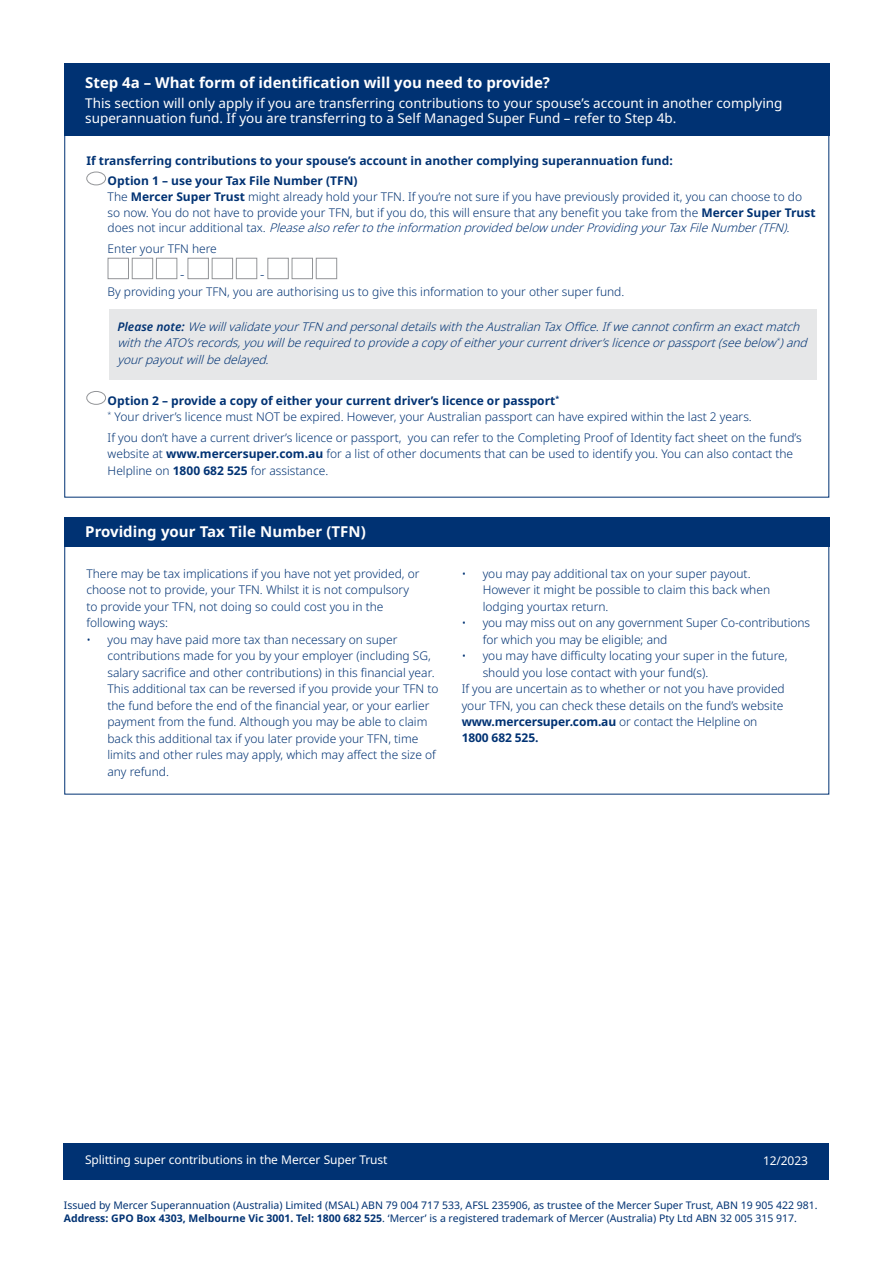
<style>
.page{position:relative;width:893px;height:1263px;background:#fff}
.page>*{position:absolute;margin:0;border:0;box-sizing:border-box;transform-origin:0 0}
.t1{font:700 15px "Noto Sans";color:#fff}
.t2{font:13.5px/15px "Noto Sans";color:#fff}
.t3{font:300 13.5px "Noto Sans";color:#003273}
.t4{font:300 12px/16.5px "Noto Sans";color:#003273}
.t5{font:italic 300 12px/16.5px "Noto Sans";color:#003273}
.t6{font:700 12px/20.7px "Noto Sans";color:#003273}
.t7{font:12px "Noto Sans";letter-spacing:-.01em;color:#fff}
.t8{font:10.5px/12.6px "Noto Sans";color:#003273}
.s1{font-weight:700}
.s2{font-style:italic}
.s3{font-weight:600}
.s4{font-weight:300}
</style>
<div class="page">
<div style="left:64px;top:1143px;width:765px;height:36px;background:#003273"></div>
<div style="left:86px;top:172px;width:20px;height:13px;border:1px solid #939598;border-radius:50%"></div>
<div style="left:108px;top:258px;width:21px;height:21px;background:#fff;border:1px solid #939598"></div>
<div style="left:132px;top:258px;width:21px;height:21px;background:#fff;border:1px solid #939598"></div>
<div style="left:156px;top:258px;width:21px;height:21px;background:#fff;border:1px solid #939598"></div>
<div style="left:188px;top:258px;width:21px;height:21px;background:#fff;border:1px solid #939598"></div>
<div style="left:212px;top:258px;width:21px;height:21px;background:#fff;border:1px solid #939598"></div>
<div style="left:236px;top:258px;width:21px;height:21px;background:#fff;border:1px solid #939598"></div>
<div style="left:267px;top:258px;width:22px;height:21px;background:#fff;border:1px solid #939598"></div>
<div style="left:292px;top:258px;width:21px;height:21px;background:#fff;border:1px solid #939598"></div>
<div style="left:316px;top:258px;width:21px;height:21px;background:#fff;border:1px solid #939598"></div>
<div style="left:109px;top:309px;width:707px;height:71px;background:#e6e7e8"></div>
<div style="left:86px;top:391px;width:20px;height:14px;border:1px solid #939598;border-radius:50%"></div>
<div style="left:64px;top:64px;width:765px;height:72px;background:#003273"></div>
<div style="left:64px;top:517px;width:765px;height:29px;background:#003273"></div>
<p class="t1" style="left:85px;top:72px;width:466px">Step 4a – What form of identification will you need to provide?</p>
<p class="t2" style="left:85px;top:95px;width:699px">This section will only apply if you are transferring contributions to your spouse’s account in another complying superannuation fund. If you are transferring to a Self Managed Super Fund – refer to Step 4b.</p>
<p class="t6" style="left:108px;top:150px;width:567px;text-indent:-21px">If transferring contributions to your spouse’s account in another complying superannuation fund:<br>Option 1 – use your Tax File Number (TFN)</p>
<p class="t4" style="left:108px;top:189px;width:709px;line-height:15.5px">The <span class="s1">Mercer Super Trust</span> might already hold your TFN. If you’re not sure if you have previously provided it, you can choose to do so now. You do not have to provide your TFN, but if you do, this will ensure that any benefit you take from the <span class="s1">Mercer Super Trust </span>d o e s n o t i n c u r a d d i t i o n a l t a x . <span class="s2">Pleasealsorefertotheinformationprovidedbelow underProvidingyourTaxFileNumber(TFN).</span></p>
<p class="t4" style="left:108px;top:240px;width:111px">Enter your TFN here</p>
<p class="t3" style="left:180px;top:265px;width:6px">-</p>
<p class="t3" style="left:260px;top:265px;width:6px">-</p>
<p class="t4" style="left:108px;top:283px;width:518px">By providing your TFN, you are authorising us to give this information to your other super fund.</p>
<p class="t5" style="left:117px;top:318px;width:695px"><span class="s3">P l e a s e n o t e :</span> WewillvalidateyourTFN andpersonaldetailswiththeAustralianTaxOffice.Ifwecannotconfirm anexactmatch withtheATO’srecords,youwillberequiredtoprovideacopyofeitheryourcurrentdriver’slicenceorpassport(seebelow<sup>*</sup>)and yourpayoutwillbedelayed.</p>
<p class="t4" style="left:108px;top:392px;width:646px"><span class="s1">Option 2 – provide a copy of either your current driver’s licence or passport</span><sup>*<br></sup><sup>*</sup> Your driver’s licence must NOT be expired. However, your Australian passport can have expired within the last 2 years.</p>
<p class="t4" style="left:108px;top:430px;width:695px">If you don’t have a current driver’s licence or passport, you can refer to the Completing Proof of Identity fact sheet on the fund’s website at <span class="s1">www.mercersuper.com.au</span> for a list of other documents that can be used to identify you. You can also contact the<br>Helpline on <span class="s1">1800 682 525</span> for assistance.</p>
<p class="t1" style="left:85px;top:521px;width:282px">Providing your Tax Tile Number (TFN)</p>
<p class="t4" style="left:86px;top:565px;width:335px">There may be tax implications if you have not yet provided, or choose not to provide, your TFN. Whilst it is not compulsory to provide your TFN, not doing so could cost you in the following ways:</p>
<p class="t4" style="left:107px;top:631px;width:333px;text-indent:-21px">• you may have paid more tax than necessary on super contributions made for you by your employer (including SG, salary sacrifice and other contributions) in this financial year.<br>This additional tax can be reversed if you provide your TFN to the fund before the end of the financial year, or your earlier payment from the fund. Although you may be able to claim back this additional tax if you later provide your TFN, time limits and other rules may apply, which may affect the size of any refund.</p>
<p class="t4" style="left:483px;top:565px;width:289px;text-indent:-21px">• you may pay additional tax on your super payout.<br>However it might be possible to claim this back when lodging yourtax return.</p>
<p class="t4" style="left:483px;top:615px;width:329px;text-indent:-21px">• you may miss out on any government Super Co-contributions for which you may be eligible; and</p>
<p class="t4" style="left:462px;top:648px;width:327px">• you may have difficulty locating your super in the future,</p>
<p class="t4" style="left:483px;top:664px;width:227px">should you lose contact with your fund(s).</p>
<p class="t4" style="left:462px;top:681px;width:325px">If you are uncertain as to whether or not you have provided</p>
<p class="t4" style="left:462px;top:697px;width:323px">your TFN, you can check these details on the fund’s website</p>
<p class="t6" style="left:462px;top:712px;width:297px">www.mercersuper.com.au <span class="s4">or contact the Helpline on</span></p>
<p class="t6" style="left:462px;top:727px;width:78px">1800 682 525.</p>
<p class="t7" style="left:85px;top:1151px;width:304px">Splitting super contributions in the Mercer Super Trust</p>
<p class="t7" style="left:763px;top:1153px;width:46px">12/2023</p>
<p class="t8" style="left:64px;top:1199px;width:755px">Issued by Mercer Superannuation (Australia) Limited (MSAL) ABN 79 004 717 533, AFSL 235906, as trustee of the Mercer Super Trust, ABN 19 905 422 981.<br><span class="s1">Address: GPO Box 4303, Melbourne Vic 3001. Tel: 1800 682 525</span>. ‘Mercer’ is a registered trademark of Mercer (Australia) Pty Ltd ABN 32 005 315 917.</p>
</div>
